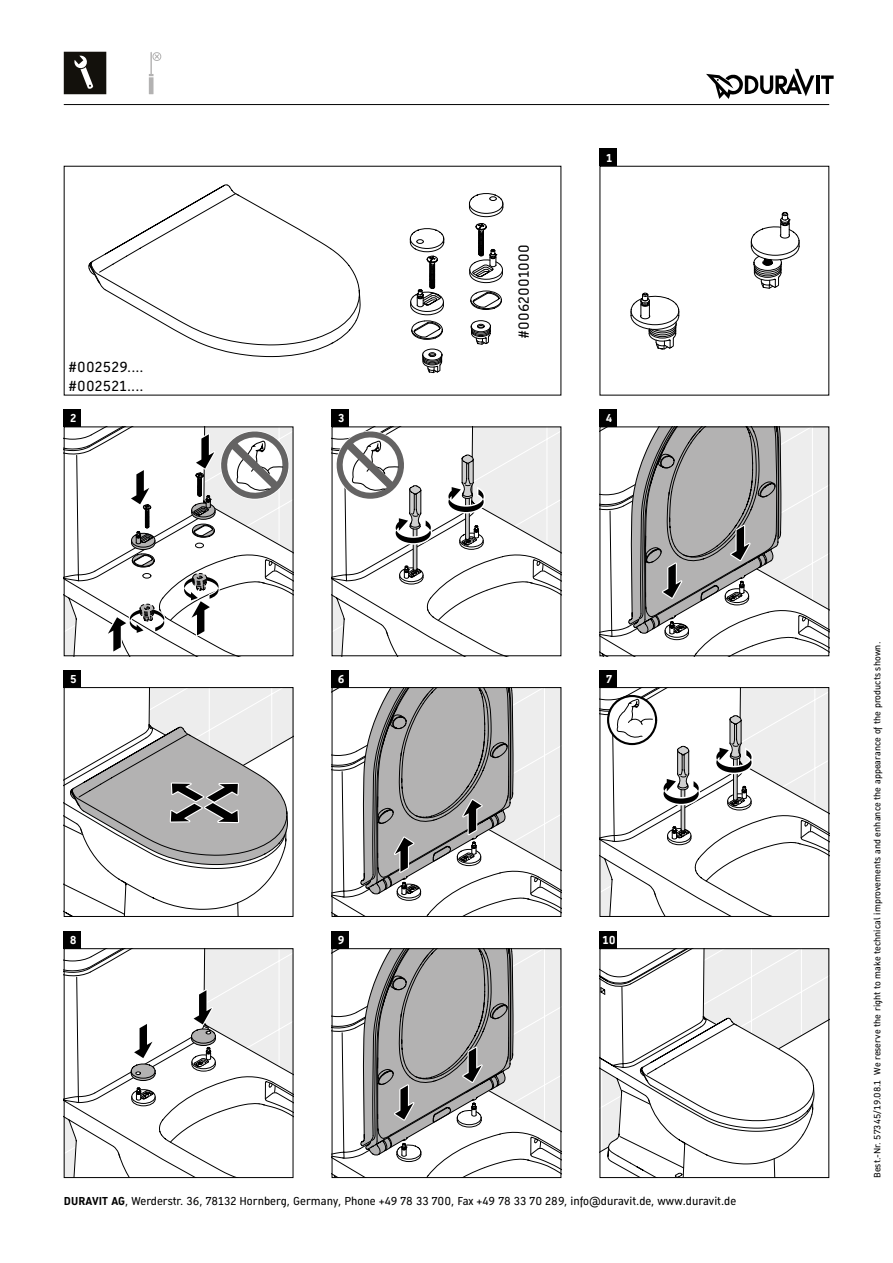
<style>
.page{position:relative;width:893px;height:1263px;background:#fff}
.page>*{position:absolute;margin:0;border:0;box-sizing:border-box;transform-origin:0 0}
.t1{font:14.25px/18.8px "Dura Sans 2014 c";letter-spacing:.015em;color:#000}
.t2{font:11.25px "Dura Sans 2014 c";color:#000}
.t3{font:700 11.25px "Dura Sans 2014 c";color:#fff}
.t4{font:9px "Dura Sans 2014 c";letter-spacing:.01em;color:#000}
.s1{font-weight:700}
</style>
<div class="page">
<svg style="left:90px;top:184px;width:271px;height:173px"></svg>
<svg style="left:410px;top:193px;width:93px;height:180px"></svg>
<svg style="left:630px;top:212px;width:170px;height:138px"></svg>
<svg style="left:66px;top:428px;width:225px;height:226px"></svg>
<svg style="left:334px;top:428px;width:225px;height:226px"></svg>
<svg style="left:602px;top:428px;width:225px;height:226px"></svg>
<div style="left:148px;top:689px;width:138px;height:35px;background:#ededed"></div>
<svg style="left:66px;top:724px;width:221px;height:191px"></svg>
<svg style="left:334px;top:689px;width:225px;height:226px"></svg>
<svg style="left:602px;top:689px;width:225px;height:226px"></svg>
<svg style="left:66px;top:950px;width:225px;height:226px"></svg>
<svg style="left:334px;top:950px;width:225px;height:226px"></svg>
<svg style="left:602px;top:950px;width:225px;height:226px"></svg>
<div style="left:64px;top:687px;width:229px;height:230px;border:1px solid #000"></div>
<div style="left:64px;top:948px;width:229px;height:230px;border:1px solid #000"></div>
<div style="left:332px;top:687px;width:229px;height:230px;border:1px solid #000"></div>
<div style="left:332px;top:948px;width:229px;height:230px;border:1px solid #000"></div>
<div style="left:600px;top:687px;width:229px;height:230px;border:1px solid #000"></div>
<div style="left:600px;top:948px;width:229px;height:230px;border:1px solid #000"></div>
<div style="left:64px;top:670px;width:17px;height:17px;background:#000"></div>
<div style="left:332px;top:670px;width:17px;height:17px;background:#000"></div>
<div style="left:600px;top:149px;width:17px;height:17px;background:#000"></div>
<div style="left:600px;top:670px;width:17px;height:17px;background:#000"></div>
<div style="left:64px;top:409px;width:17px;height:17px;background:#000"></div>
<div style="left:64px;top:931px;width:17px;height:17px;background:#000"></div>
<div style="left:332px;top:409px;width:17px;height:17px;background:#000"></div>
<div style="left:332px;top:931px;width:17px;height:17px;background:#000"></div>
<div style="left:600px;top:409px;width:17px;height:17px;background:#000"></div>
<div style="left:600px;top:931px;width:17px;height:17px;background:#000"></div>
<hr style="left:64px;top:104px;width:765px;height:1px;background:#000">
<hr style="left:816px;top:75px;width:3px;height:19px;background:#000">
<svg style="left:821px;top:75px;width:13px;height:19px"></svg>
<svg style="left:706px;top:69px;width:108px;height:29px"></svg>
<svg style="left:64px;top:52px;width:42px;height:42px"></svg>
<svg style="left:149px;top:52px;width:12px;height:42px"></svg>
<p class="t3" style="left:606px;top:150px;width:8px">1</p>
<h1 class="t1" style="left:515px;top:339px;width:97px;rotate:-90deg">#0062001000</h1>
<h1 class="t1" style="left:68px;top:358px;width:77px">#002529.... #002521....</h1>
<p class="t3" style="left:70px;top:410px;width:8px">2</p>
<p class="t3" style="left:338px;top:410px;width:8px">3</p>
<p class="t3" style="left:606px;top:410px;width:8px">4</p>
<p class="t3" style="left:70px;top:671px;width:8px">5</p>
<p class="t3" style="left:338px;top:671px;width:8px">6</p>
<p class="t3" style="left:606px;top:671px;width:8px">7</p>
<p class="t3" style="left:70px;top:932px;width:8px">8</p>
<p class="t3" style="left:338px;top:932px;width:8px">9</p>
<p class="t3" style="left:603px;top:932px;width:15px">10</p>
<p class="t2" style="left:64px;top:1193px;width:674px"><span class="s1">DURAVIT AG</span>, Werderstr. 36, 78132 Hornberg, Germany, Phone +49 78 33 700, Fax +49 78 33 70 289, info@duravit.de, www.duravit.de</p>
<p class="t4" style="left:871px;top:1178px;width:537px;rotate:-90deg">Best.-Nr. 57345/19.08.1 We reserve the right to make technical improvements and enhance the appearance of the products shown.</p>
</div>
